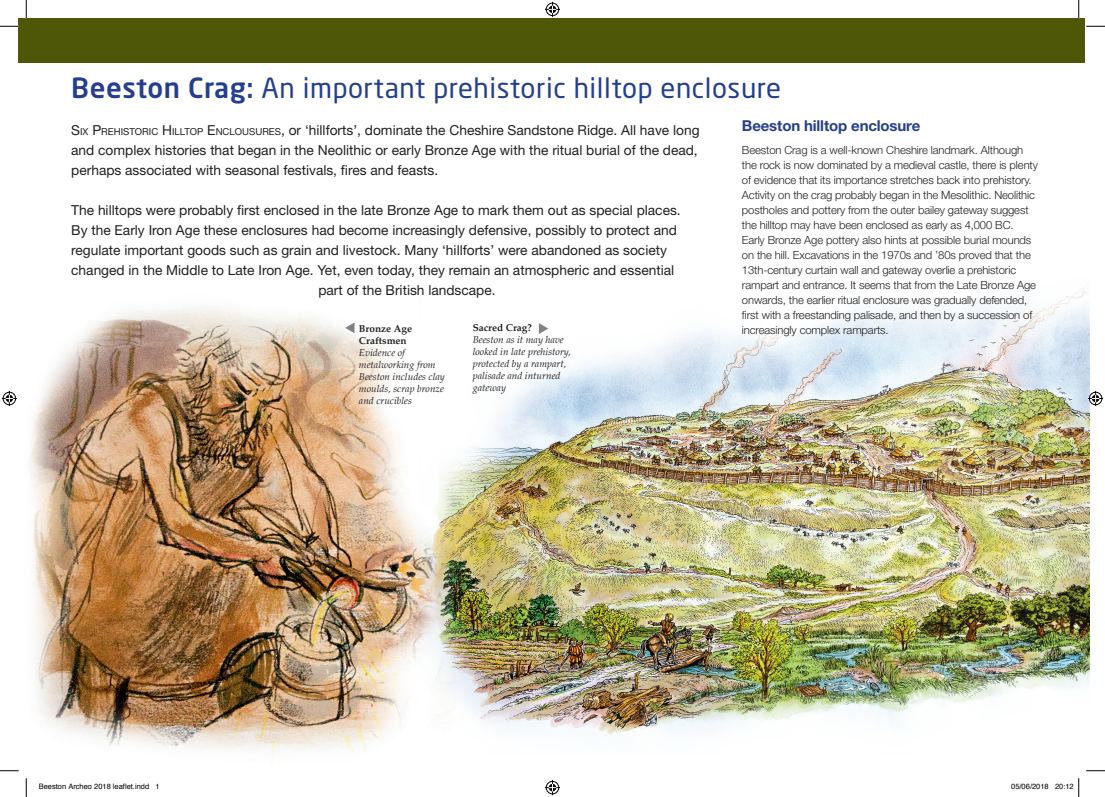
<style>
.page{position:relative;width:1105px;height:797px;background:#fff}
.page>*{position:absolute;margin:0;border:0;box-sizing:border-box;transform-origin:0 0}
.t1{font:27.5px "Neo Sans";letter-spacing:.02em;color:#253f8e}
.t2{font:700 15px "Helvetica Neue LT Std";letter-spacing:-.01em;color:#253f8e}
.t3{font:13.75px/20px "Helvetica Neue";color:#231f20}
.t4{font:300 11.25px/15px "Helvetica Neue LT Std";letter-spacing:-.01em;color:#231f20}
.t5{font:italic 10px/12px "Palatino";color:#231f20}
.t6{font:700 10px/12px "Palatino";color:#231f20}
.t7{font:7.5px "Helvetica";color:#000}
.s1{font-weight:500}
.s2{font-style:inherit}
.s3{font-size:9.62px}
</style>
<div class="page">
<img style="left:455px;top:287px;width:634px;height:449px">
<img style="left:29px;top:306px;width:426px;height:453px">
<div style="left:18px;top:18px;width:1067px;height:45px;background:#4e5607"></div>
<svg style="left:345px;top:322px;width:9px;height:11px"></svg>
<svg style="left:539px;top:323px;width:9px;height:11px"></svg>
<svg style="left:0;top:25px;width:19px;height:2px"></svg>
<svg style="left:1086px;top:25px;width:19px;height:2px"></svg>
<svg style="left:0;top:770px;width:19px;height:1px"></svg>
<svg style="left:1086px;top:770px;width:19px;height:1px"></svg>
<svg style="left:25px;top:0;width:2px;height:19px"></svg>
<svg style="left:25px;top:778px;width:2px;height:19px"></svg>
<svg style="left:1078px;top:0;width:1px;height:19px"></svg>
<svg style="left:545px;top:2px;width:15px;height:15px"></svg>
<svg style="left:545px;top:780px;width:15px;height:15px"></svg>
<svg style="left:2px;top:391px;width:15px;height:15px"></svg>
<svg style="left:1088px;top:391px;width:15px;height:15px"></svg>
<svg style="left:1078px;top:778px;width:1px;height:19px"></svg>
<h1 class="t1" style="left:71px;top:71px;width:711px"><span class="s1">Beeston Crag:</span> An important prehistoric hilltop enclosure</h1>
<p class="t3" style="left:71px;top:120px;width:630px"><span class="s2">S</span><span class="s3">IX</span> <span class="s2">P</span><span class="s3">REHISTORIC</span> <span class="s2">H</span> <span class="s3">ILLTOP</span> <span class="s2">E</span><span class="s3">NCLOUSURES</span>, or ‘hillforts’, dominate the Cheshire Sandstone Ridge. All have long and complex histories that began in the Neolithic or early Bronze Age with the ritual burial of the dead, perhaps associated with seasonal festivals, fires and feasts.</p>
<p class="t3" style="left:71px;top:200px;width:611px">The hilltops were probably first enclosed in the late Bronze Age to mark them out as special places.</p>
<p class="t3" style="left:71px;top:220px;width:607px">By the Early Iron Age these enclosures had become increasingly defensive, possibly to protect and</p>
<p class="t3" style="left:71px;top:240px;width:597px">regulate important goods such as grain and livestock. Many ‘hillforts’ were abandoned as society</p>
<p class="t3" style="left:71px;top:260px;width:604px">changed in the Middle to Late Iron Age. Yet, even today, they remain an atmospheric and essential</p>
<p class="t3" style="left:318px;top:280px;width:179px">part of the British landscape.</p>
<h2 class="t2" style="left:742px;top:116px;width:180px">Beeston hilltop enclosure</h2>
<p class="t4" style="left:742px;top:143px;width:298px">Beeston Crag is a well-known Cheshire landmark. Although the rock is now dominated by a medieval castle, there is plenty of evidence that its importance stretches back into prehistory.<br>Activity on the crag probably began in the Mesolithic. Neolithic postholes and pottery from the outer bailey gateway suggest the hilltop may have been enclosed as early as 4,000 BC.<br>Early Bronze Age pottery also hints at possible burial mounds on the hill. Excavations in the 1970s and ’80s proved that the 13th-century curtain wall and gateway overlie a prehistoric rampart and entrance. It seems that from the Late Bronze Age onwards, the earlier ritual enclosure was gradually defended, first with a freestanding palisade, and then by a succession of increasingly complex ramparts.</p>
<p class="t6" style="left:473px;top:321px;width:61px">Sacred Crag?</p>
<p class="t5" style="left:473px;top:333px;width:100px">Beeston as it may have looked in late prehistory, protected by a rampart, palisade and inturned gateway</p>
<p class="t6" style="left:359px;top:322px;width:55px">Bronze Age<br>Craftsmen</p>
<p class="t5" style="left:359px;top:346px;width:87px">Evidence of metalworking from<br>Beeston includes clay moulds, scrap bronze and crucibles</p>
<p class="t7" style="left:39px;top:781px;width:122px">Beeston Archeo 2018 leaflet.indd 1</p>
<p class="t7" style="left:1011px;top:781px;width:64px">05/06/2018 20:12</p>
</div>
